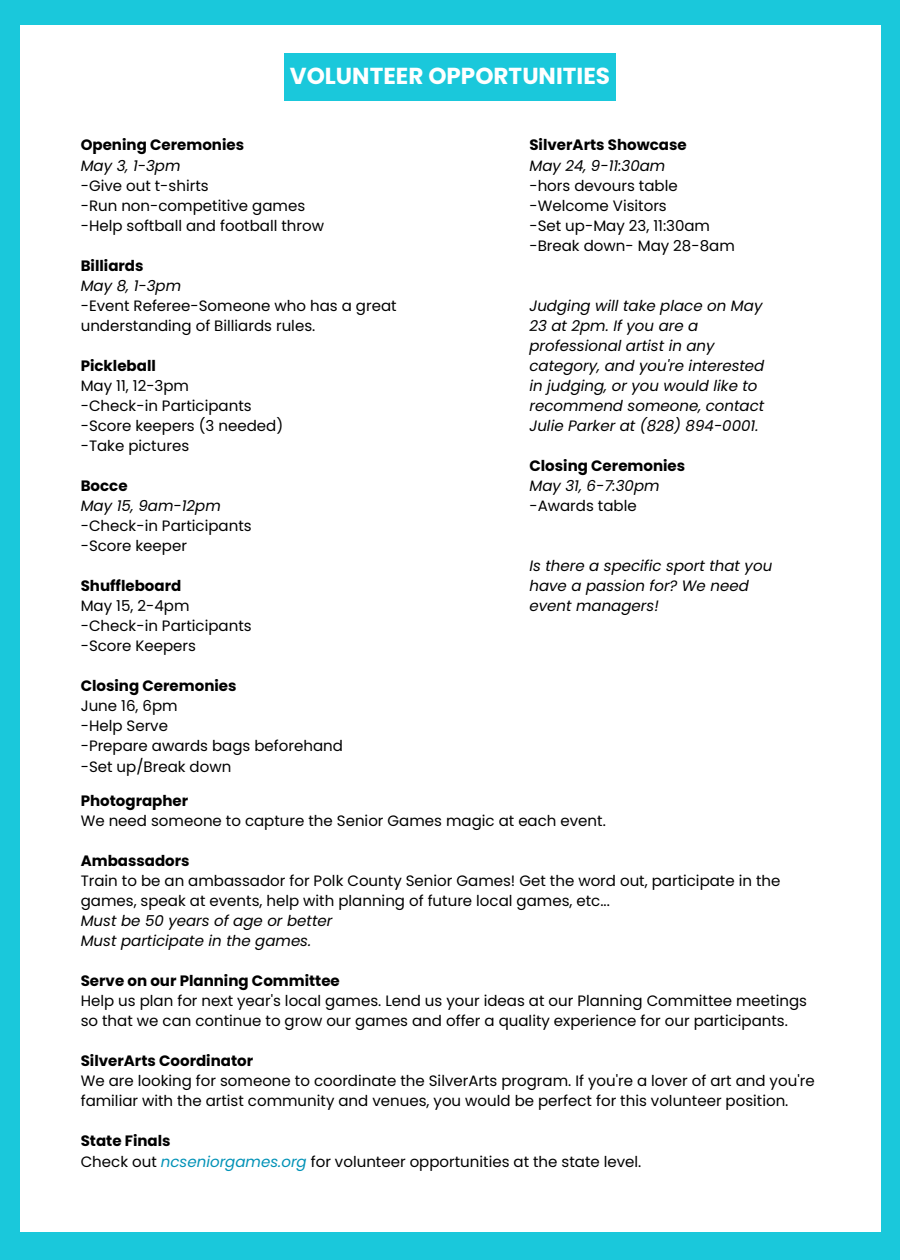
<style>
.page{position:relative;width:900px;height:1260px;background:#1ac8db}
.page>*{position:absolute;margin:0;border:0;box-sizing:border-box;transform-origin:0 0}
.t1{font:700 23.25px "Poppins";color:#fff}
.t2{font:15px/20px "Poppins";color:#000}
.t3{font:italic 15px/20px "Poppins";color:#000}
.t4{font:700 15px "Poppins";color:#000}
.s1{font-style:italic;color:#0292b7}
</style>
<div class="page">
<div style="left:20px;top:25px;width:860px;height:1207px;background:#fff"></div>
<div style="left:284px;top:53px;width:332px;height:48px;background:#1ac8db"></div>
<p class="t1" style="left:290px;top:59px;width:322px">VOLUNTEER OPPORTUNITIES</p>
<h1 class="t4" style="left:81px;top:135px;width:165px">Opening Ceremonies</h1>
<p class="t3" style="left:81px;top:155px;width:101px">May 3, 1-3pm</p>
<p class="t2" style="left:81px;top:175px;width:129px">-Give out t-shirts</p>
<p class="t2" style="left:81px;top:195px;width:226px">-Run non-competitive games</p>
<p class="t2" style="left:81px;top:215px;width:245px">-Help softball and football throw</p>
<p class="t4" style="left:81px;top:255px;width:64px">Billiards</p>
<p class="t3" style="left:81px;top:275px;width:102px">May 8, 1-3pm</p>
<p class="t2" style="left:81px;top:295px;width:317px">-Event Referee-Someone who has a great understanding of Billiards rules.</p>
<p class="t4" style="left:81px;top:355px;width:77px">Pickleball</p>
<p class="t2" style="left:81px;top:376px;width:110px">May 11, 12-3pm</p>
<p class="t2" style="left:81px;top:396px;width:172px">-Check-in Participants</p>
<p class="t2" style="left:81px;top:416px;width:204px">-Score keepers (3 needed)</p>
<p class="t2" style="left:81px;top:436px;width:110px">-Take pictures</p>
<p class="t4" style="left:81px;top:475px;width:48px">Bocce</p>
<p class="t3" style="left:81px;top:496px;width:142px">May 15, 9am-12pm</p>
<p class="t2" style="left:81px;top:516px;width:172px">-Check-in Participants</p>
<p class="t2" style="left:81px;top:536px;width:108px">-Score keeper</p>
<p class="t4" style="left:81px;top:575px;width:102px">Shuffleboard</p>
<p class="t2" style="left:81px;top:596px;width:110px">May 15, 2-4pm</p>
<p class="t2" style="left:81px;top:616px;width:172px">-Check-in Participants</p>
<p class="t2" style="left:81px;top:636px;width:117px">-Score Keepers</p>
<p class="t4" style="left:81px;top:676px;width:157px">Closing Ceremonies</p>
<p class="t2" style="left:81px;top:696px;width:99px">June 16, 6pm</p>
<p class="t2" style="left:81px;top:716px;width:89px">-Help Serve</p>
<p class="t2" style="left:81px;top:736px;width:264px">-Prepare awards bags beforehand</p>
<p class="t2" style="left:81px;top:756px;width:152px">-Set up/Break down</p>
<p class="t4" style="left:529px;top:135px;width:159px">SilverArts Showcase</p>
<p class="t3" style="left:529px;top:155px;width:138px">May 24, 9-11:30am</p>
<p class="t2" style="left:529px;top:175px;width:150px">-hors devours table</p>
<p class="t2" style="left:529px;top:195px;width:139px">-Welcome Visitors</p>
<p class="t2" style="left:529px;top:215px;width:182px">-Set up-May 23, 11:30am</p>
<p class="t2" style="left:529px;top:235px;width:207px">-Break down- May 28-8am</p>
<p class="t3" style="left:529px;top:295px;width:237px">Judging will take place on May<br>23 at 2pm. If you are a professional artist in any category, and you're interested in judging, or you would like to recommend someone, contact<br>Julie Parker at (828) 894-0001.</p>
<p class="t4" style="left:529px;top:455px;width:157px">Closing Ceremonies</p>
<p class="t3" style="left:529px;top:476px;width:132px">May 31, 6-7:30pm</p>
<p class="t2" style="left:529px;top:496px;width:109px">-Awards table</p>
<p class="t3" style="left:529px;top:556px;width:244px">Is there a specific sport that you have a passion for? We need event managers!</p>
<p class="t4" style="left:81px;top:790px;width:109px">Photographer</p>
<p class="t2" style="left:81px;top:811px;width:527px">We need someone to capture the Senior Games magic at each event.</p>
<p class="t4" style="left:81px;top:850px;width:110px">Ambassadors</p>
<p class="t2" style="left:81px;top:871px;width:701px">Train to be an ambassador for Polk County Senior Games! Get the word out, participate in the games, speak at events, help with planning of future local games, etc...</p>
<p class="t3" style="left:81px;top:911px;width:253px">Must be 50 years of age or better</p>
<p class="t3" style="left:81px;top:931px;width:232px">Must participate in the games.</p>
<p class="t4" style="left:81px;top:970px;width:261px">Serve on our Planning Committee</p>
<p class="t2" style="left:81px;top:991px;width:728px">Help us plan for next year's local games. Lend us your ideas at our Planning Committee meetings so that we can continue to grow our games and offer a quality experience for our participants.</p>
<p class="t4" style="left:81px;top:1051px;width:174px">SilverArts Coordinator</p>
<p class="t2" style="left:81px;top:1071px;width:735px">We are looking for someone to coordinate the SilverArts program. If you're a lover of art and you're familiar with the artist community and venues, you would be perfect for this volunteer position.</p>
<p class="t4" style="left:81px;top:1131px;width:91px">State Finals</p>
<p class="t2" style="left:81px;top:1151px;width:562px">Check out <span class="s1">ncseniorgames.org</span> for volunteer opportunities at the state level.</p>
</div>
